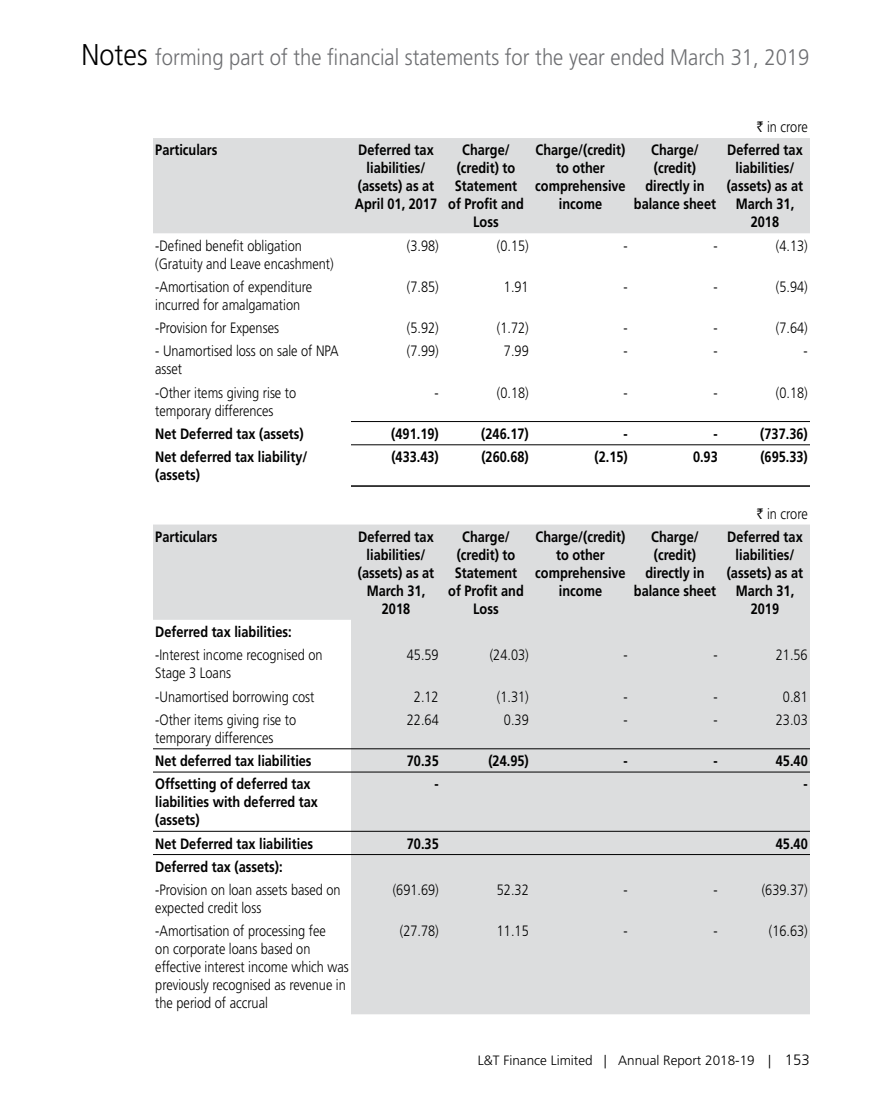
<style>
.page{position:relative;width:891px;height:1107px;background:#fff}
.page>*{position:absolute;margin:0;border:0;box-sizing:border-box;transform-origin:0 0}
.t1{font:300 22.5px "Frutiger LT Pro";color:#6d6e71;scale:.9 1}
.t2{font:700 15px/18px "Frutiger LT Pro";color:#000;text-align:center;scale:.85 1}
.t3{font:300 15px/18px "Frutiger LT Pro";color:#000;scale:.85 1}
.t4{font:300 13.5px "Frutiger LT Pro";color:#000}
.s1{font-size:30px;color:#000}
.s2{font-family:"Rupee";font-weight:400}
.s3{font-size:15px}
</style>
<div class="page">
<div style="left:153px;top:138px;width:657px;height:95px;background:#dcddde"></div>
<hr style="left:351px;top:421px;width:90px;height:1px;background:#000">
<hr style="left:441px;top:421px;width:90px;height:1px;background:#000">
<hr style="left:531px;top:421px;width:99px;height:1px;background:#000">
<hr style="left:630px;top:421px;width:90px;height:1px;background:#000">
<hr style="left:720px;top:421px;width:90px;height:1px;background:#000">
<hr style="left:351px;top:444px;width:90px;height:1px;background:#000">
<hr style="left:441px;top:444px;width:90px;height:1px;background:#000">
<hr style="left:531px;top:444px;width:99px;height:1px;background:#000">
<hr style="left:630px;top:444px;width:90px;height:1px;background:#000">
<hr style="left:720px;top:444px;width:90px;height:1px;background:#000">
<hr style="left:351px;top:485px;width:90px;height:2px;background:#000">
<hr style="left:441px;top:485px;width:90px;height:2px;background:#000">
<hr style="left:531px;top:485px;width:99px;height:2px;background:#000">
<hr style="left:630px;top:485px;width:90px;height:2px;background:#000">
<hr style="left:720px;top:485px;width:90px;height:2px;background:#000">
<svg style="left:153px;top:525px;width:657px;height:489px;fill:#dcddde"></svg>
<hr style="left:153px;top:748px;width:198px;height:1px;background:#000">
<hr style="left:351px;top:748px;width:90px;height:1px;background:#000">
<hr style="left:441px;top:748px;width:90px;height:1px;background:#000">
<hr style="left:531px;top:748px;width:99px;height:1px;background:#000">
<hr style="left:630px;top:748px;width:90px;height:1px;background:#000">
<hr style="left:720px;top:748px;width:90px;height:1px;background:#000">
<hr style="left:153px;top:772px;width:198px;height:1px;background:#000">
<hr style="left:351px;top:772px;width:90px;height:1px;background:#000">
<hr style="left:441px;top:772px;width:90px;height:1px;background:#000">
<hr style="left:531px;top:772px;width:99px;height:1px;background:#000">
<hr style="left:630px;top:772px;width:90px;height:1px;background:#000">
<hr style="left:720px;top:772px;width:90px;height:1px;background:#000">
<hr style="left:153px;top:831px;width:198px;height:1px;background:#000">
<hr style="left:351px;top:831px;width:90px;height:1px;background:#000">
<hr style="left:441px;top:831px;width:90px;height:1px;background:#000">
<hr style="left:531px;top:831px;width:99px;height:1px;background:#000">
<hr style="left:630px;top:831px;width:90px;height:1px;background:#000">
<hr style="left:720px;top:831px;width:90px;height:1px;background:#000">
<hr style="left:153px;top:854px;width:198px;height:1px;background:#000">
<hr style="left:351px;top:854px;width:90px;height:1px;background:#000">
<hr style="left:441px;top:854px;width:90px;height:1px;background:#000">
<hr style="left:531px;top:854px;width:99px;height:1px;background:#000">
<hr style="left:630px;top:854px;width:90px;height:1px;background:#000">
<hr style="left:720px;top:854px;width:90px;height:1px;background:#000">
<h1 class="t1" style="left:81px;top:44px;width:810px"><span class="s1">Notes</span> forming part of the financial statements for the year ended March 31, 2019</h1>
<p class="t3" style="left:757px;top:118px;width:61px"><span class="s2">v</span> in crore</p>
<p class="t2" style="left:155px;top:141px;width:75px">Particulars</p>
<p class="t2" style="left:355px;top:141px;width:98px">Deferred tax liabilities/ (assets) as at<br>April 01, 2017</p>
<p class="t2" style="left:448px;top:141px;width:90px">Charge/ (credit) to<br>Statement of Profit and<br>Loss</p>
<p class="t2" style="left:535px;top:141px;width:108px">Charge/(credit) to other comprehensive income</p>
<p class="t2" style="left:634px;top:141px;width:98px">Charge/ (credit) directly in balance sheet</p>
<p class="t2" style="left:727px;top:141px;width:91px">Deferred tax liabilities/ (assets) as at<br>March 31,<br>2018</p>
<p class="t3" style="left:155px;top:236px;width:211px">-Defined benefit obligation (Gratuity and Leave encashment)</p>
<p class="t3" style="left:407px;top:236px;width:39px">(3.98)</p>
<p class="t3" style="left:497px;top:236px;width:39px">(0.15)</p>
<p class="t3" style="left:623px;top:236px;width:6px">-</p>
<p class="t3" style="left:714px;top:236px;width:6px">-</p>
<p class="t3" style="left:776px;top:236px;width:39px">(4.13)</p>
<p class="t3" style="left:155px;top:278px;width:186px">-Amortisation of expenditure incurred for amalgamation</p>
<p class="t3" style="left:407px;top:278px;width:39px">(7.85)</p>
<p class="t3" style="left:504px;top:278px;width:31px">1.91</p>
<p class="t3" style="left:624px;top:278px;width:6px">-</p>
<p class="t3" style="left:714px;top:278px;width:6px">-</p>
<p class="t3" style="left:776px;top:278px;width:39px">(5.94)</p>
<p class="t3" style="left:155px;top:319px;width:147px">-Provision for Expenses</p>
<p class="t3" style="left:407px;top:319px;width:39px">(5.92)</p>
<p class="t3" style="left:497px;top:319px;width:39px">(1.72)</p>
<p class="t3" style="left:624px;top:319px;width:6px">-</p>
<p class="t3" style="left:714px;top:319px;width:6px">-</p>
<p class="t3" style="left:776px;top:319px;width:39px">(7.64)</p>
<p class="t3" style="left:155px;top:342px;width:217px">- Unamortised loss on sale of NPA asset</p>
<p class="t3" style="left:407px;top:342px;width:39px">(7.99)</p>
<p class="t3" style="left:504px;top:342px;width:31px">7.99</p>
<p class="t3" style="left:624px;top:342px;width:6px">-</p>
<p class="t3" style="left:714px;top:342px;width:6px">-</p>
<p class="t3" style="left:804px;top:342px;width:6px">-</p>
<p class="t3" style="left:155px;top:383px;width:167px">-Other items giving rise to temporary differences</p>
<p class="t3" style="left:435px;top:383px;width:6px">-</p>
<p class="t3" style="left:497px;top:383px;width:39px">(0.18)</p>
<p class="t3" style="left:624px;top:383px;width:6px">-</p>
<p class="t3" style="left:714px;top:383px;width:6px">-</p>
<p class="t3" style="left:776px;top:383px;width:39px">(0.18)</p>
<p class="t2" style="left:155px;top:425px;width:176px">Net Deferred tax (assets)</p>
<p class="t2" style="left:391px;top:425px;width:57px">(491.19)</p>
<p class="t2" style="left:481px;top:425px;width:57px">(246.17)</p>
<p class="t2" style="left:624px;top:425px;width:6px">-</p>
<p class="t2" style="left:714px;top:425px;width:6px">-</p>
<p class="t2" style="left:760px;top:425px;width:57px">(737.36)</p>
<p class="t2" style="left:155px;top:448px;width:180px;text-align:left">Net deferred tax liability/ (assets)</p>
<p class="t2" style="left:391px;top:448px;width:57px">(433.43)</p>
<p class="t2" style="left:481px;top:448px;width:57px">(260.68)</p>
<p class="t2" style="left:595px;top:448px;width:41px">(2.15)</p>
<p class="t2" style="left:693px;top:448px;width:31px">0.93</p>
<p class="t2" style="left:760px;top:448px;width:57px">(695.33)</p>
<p class="t3" style="left:757px;top:504px;width:61px"><span class="s2">v</span> in crore</p>
<p class="t2" style="left:155px;top:528px;width:75px">Particulars</p>
<p class="t2" style="left:358px;top:528px;width:91px">Deferred tax liabilities/ (assets) as at<br>March 31,<br>2018</p>
<p class="t2" style="left:448px;top:528px;width:90px">Charge/ (credit) to<br>Statement of Profit and<br>Loss</p>
<p class="t2" style="left:535px;top:528px;width:108px">Charge/(credit) to other comprehensive income</p>
<p class="t2" style="left:634px;top:528px;width:98px">Charge/ (credit) directly in balance sheet</p>
<p class="t2" style="left:727px;top:528px;width:91px">Deferred tax liabilities/ (assets) as at<br>March 31,<br>2019</p>
<p class="t2" style="left:155px;top:623px;width:162px">Deferred tax liabilities:</p>
<p class="t3" style="left:155px;top:646px;width:198px">-Interest income recognised on<br>Stage 3 Loans</p>
<p class="t3" style="left:407px;top:646px;width:39px">45.59</p>
<p class="t3" style="left:490px;top:646px;width:47px">(24.03)</p>
<p class="t3" style="left:623px;top:646px;width:6px">-</p>
<p class="t3" style="left:714px;top:646px;width:6px">-</p>
<p class="t3" style="left:776px;top:646px;width:39px">21.56</p>
<p class="t3" style="left:155px;top:687px;width:189px">-Unamortised borrowing cost</p>
<p class="t3" style="left:414px;top:687px;width:31px">2.12</p>
<p class="t3" style="left:497px;top:687px;width:39px">(1.31)</p>
<p class="t3" style="left:624px;top:687px;width:6px">-</p>
<p class="t3" style="left:714px;top:687px;width:6px">-</p>
<p class="t3" style="left:783px;top:687px;width:31px">0.81</p>
<p class="t3" style="left:155px;top:711px;width:167px">-Other items giving rise to temporary differences</p>
<p class="t3" style="left:407px;top:711px;width:39px">22.64</p>
<p class="t3" style="left:504px;top:711px;width:31px">0.39</p>
<p class="t3" style="left:624px;top:711px;width:6px">-</p>
<p class="t3" style="left:714px;top:711px;width:6px">-</p>
<p class="t3" style="left:776px;top:711px;width:39px">23.03</p>
<p class="t2" style="left:155px;top:752px;width:185px">Net deferred tax liabilities</p>
<p class="t2" style="left:407px;top:752px;width:39px">70.35</p>
<p class="t2" style="left:488px;top:752px;width:49px">(24.95)</p>
<p class="t2" style="left:624px;top:752px;width:6px">-</p>
<p class="t2" style="left:714px;top:752px;width:6px">-</p>
<p class="t2" style="left:776px;top:752px;width:39px">45.40</p>
<p class="t2" style="left:155px;top:775px;width:193px;text-align:left">Offsetting of deferred tax liabilities with deferred tax (assets)</p>
<p class="t2" style="left:435px;top:775px;width:6px">-</p>
<p class="t2" style="left:804px;top:775px;width:6px">-</p>
<p class="t2" style="left:155px;top:834px;width:187px">Net Deferred tax liabilities</p>
<p class="t2" style="left:407px;top:834px;width:39px">70.35</p>
<p class="t2" style="left:776px;top:834px;width:39px">45.40</p>
<p class="t2" style="left:155px;top:858px;width:151px">Deferred tax (assets):</p>
<p class="t3" style="left:155px;top:881px;width:220px">-Provision on loan assets based on expected credit loss</p>
<p class="t3" style="left:393px;top:881px;width:56px">(691.69)</p>
<p class="t3" style="left:497px;top:881px;width:39px">52.32</p>
<p class="t3" style="left:624px;top:881px;width:6px">-</p>
<p class="t3" style="left:714px;top:881px;width:6px">-</p>
<p class="t3" style="left:762px;top:881px;width:56px">(639.37)</p>
<p class="t3" style="left:155px;top:922px;width:229px">-Amortisation of processing fee<br>on corporate loans based on effective interest income which was previously recognised as revenue in the period of accrual</p>
<p class="t3" style="left:400px;top:922px;width:47px">(27.78)</p>
<p class="t3" style="left:497px;top:922px;width:39px">11.15</p>
<p class="t3" style="left:624px;top:922px;width:6px">-</p>
<p class="t3" style="left:714px;top:922px;width:6px">-</p>
<p class="t3" style="left:769px;top:922px;width:47px">(16.63)</p>
<p class="t4" style="left:478px;top:1052px;width:333px">L&amp;T Finance Limited | Annual Report 2018-19 | <span class="s3">153</span></p>
</div>
